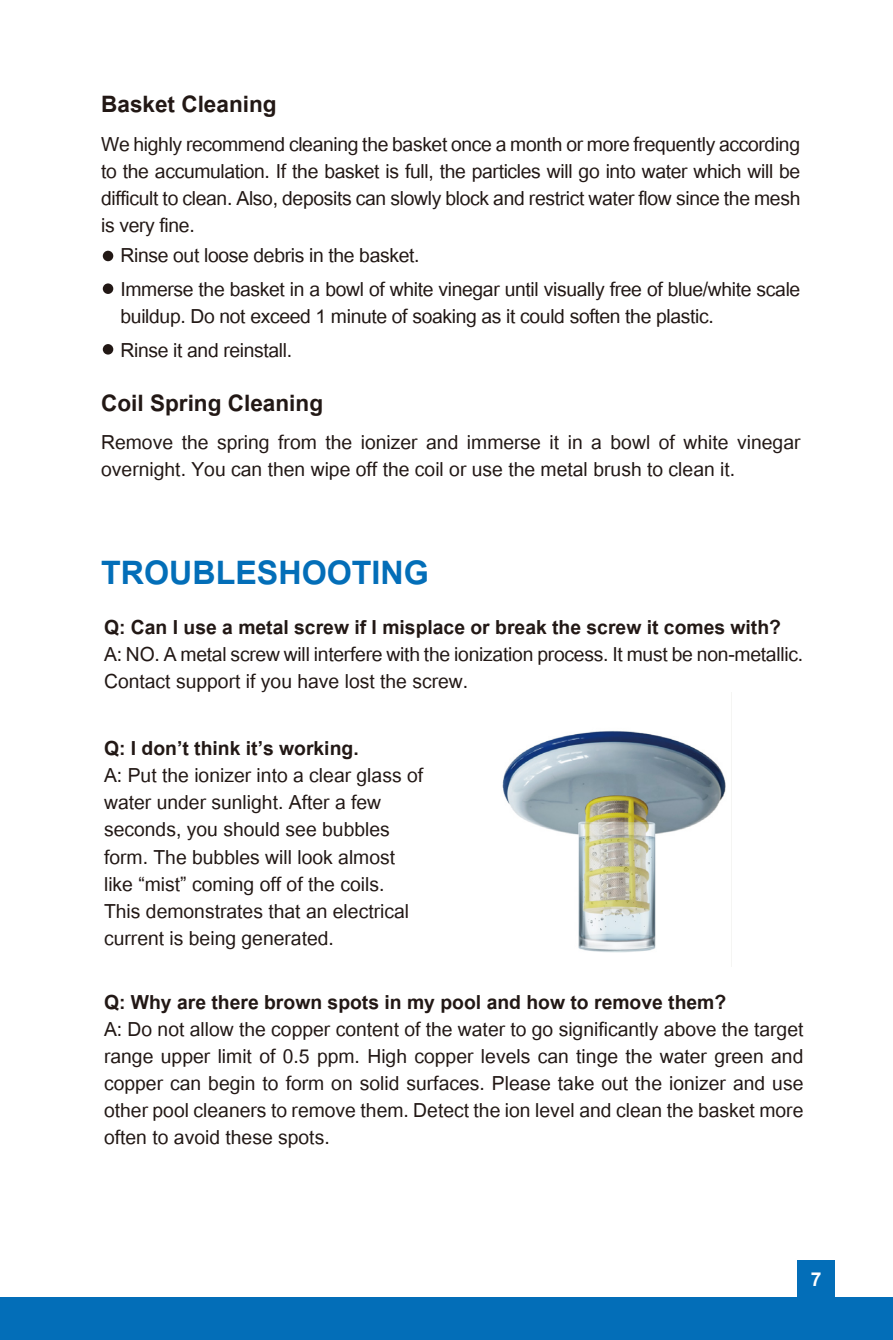
<style>
.page{position:relative;width:893px;height:1340px;background:#fff}
.page>*{position:absolute;margin:0;border:0;box-sizing:border-box;transform-origin:0 0}
.t1{font:700 45px "Utsaah";color:#036eb8}
.t2{font:700 31.5px "Utsaah";color:#221815}
.t3{font:27px/27px "Utsaah";color:#221815}
.t4{font:700 27px "Utsaah";color:#221815}
.t5{font:700 27px "Utsaah";color:#fff}
</style>
<div class="page">
<div style="left:0;top:1297px;width:893px;height:42px;background:#036eb8"></div>
<div style="left:797px;top:1260px;width:38px;height:37px;background:#036eb8"></div>
<div style="left:103px;top:251px;width:10px;height:10px;background:#221815;border-radius:50%"></div>
<div style="left:103px;top:283px;width:10px;height:11px;background:#221815;border-radius:50%"></div>
<div style="left:103px;top:344px;width:10px;height:10px;background:#221815;border-radius:50%"></div>
<img style="left:502px;top:731px;width:224px;height:222px">
<p class="t2" style="left:101px;top:89px;width:177px">Basket Cleaning</p>
<p class="t3" style="left:101px;top:132px;width:701px;text-align:justify">We highly recommend cleaning the basket once a month or more frequently according to the accumulation. If the basket is full, the particles will go into water which will be difficult to clean. Also, deposits can slowly block and restrict water flow since the mesh is very fine.</p>
<p class="t3" style="left:121px;top:240px;width:681px;line-height:33.8px">Rinse out loose debris in the basket.<br>Immerse the basket in a bowl of white vinegar until visually free of blue/white scale</p>
<p class="t3" style="left:121px;top:301px;width:595px;line-height:33.8px">buildup. Do not exceed 1 minute of soaking as it could soften the plastic.<br>Rinse it and reinstall.</p>
<p class="t2" style="left:101px;top:387px;width:223px">Coil Spring Cleaning</p>
<p class="t3" style="left:101px;top:431px;width:701px">Remove the spring from the ionizer and immerse it in a bowl of white vinegar overnight. You can then wipe off the coil or use the metal brush to clean it.</p>
<h1 class="t1" style="left:101px;top:550px;width:329px">TROUBLESHOOTING</h1>
<p class="t4" style="left:104px;top:613px;width:678px">Q: Can I use a metal screw if I misplace or break the screw it comes with?</p>
<p class="t3" style="left:104px;top:642px;width:701px">A: NO. A metal screw will interfere with the ionization process. It must be non-metallic.<br>Contact support if you have lost the screw.</p>
<p class="t4" style="left:104px;top:735px;width:256px">Q: I don’t think it’s working.</p>
<p class="t3" style="left:104px;top:764px;width:321px">A: Put the ionizer into a clear glass of water under sunlight. After a few seconds, you should see bubbles form. The bubbles will look almost like “mist” coming off of the coils.<br>This demonstrates that an electrical current is being generated.</p>
<p class="t4" style="left:104px;top:988px;width:624px">Q: Why are there brown spots in my pool and how to remove them?</p>
<p class="t3" style="left:104px;top:1017px;width:701px;text-align:justify">A: Do not allow the copper content of the water to go significantly above the target range upper limit of 0.5 ppm. High copper levels can tinge the water green and copper can begin to form on solid surfaces. Please take out the ionizer and use other pool cleaners to remove them. Detect the ion level and clean the basket more often to avoid these spots.</p>
<p class="t5" style="left:811px;top:1265px;width:12px">7</p>
</div>
